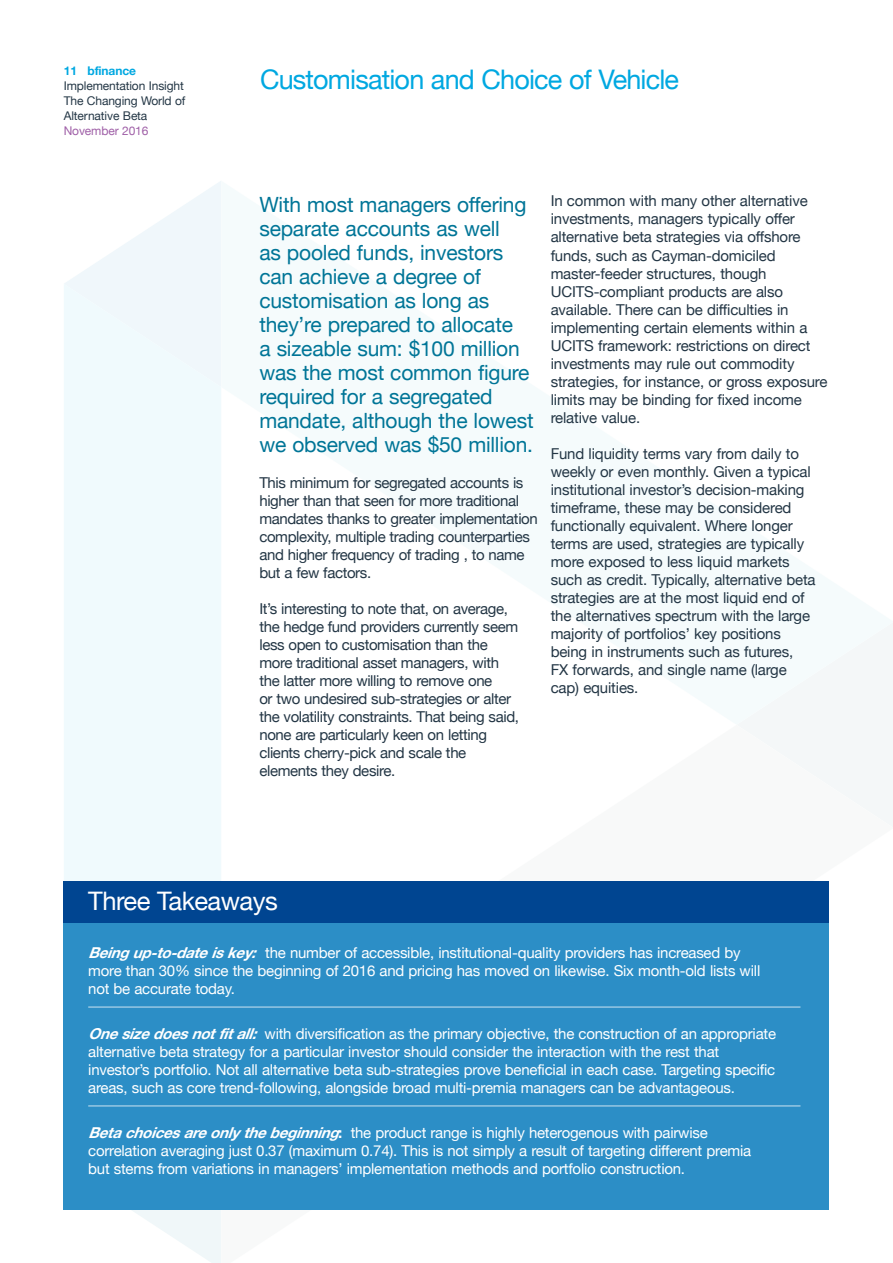
<style>
.page{position:relative;width:893px;height:1263px;background:#fff}
.page>*{position:absolute;margin:0;border:0;box-sizing:border-box;transform-origin:0 0}
.t1{font:27px "Helvetica Neue";letter-spacing:-.03em;color:#00a8e1}
.t2{font:25.5px "Helvetica Neue";letter-spacing:-.02em;color:#fff}
.t3{font:21px/24px "Helvetica Neue";letter-spacing:-.01em;color:#007597}
.t4{font:15px/18px "Helvetica Neue";letter-spacing:-.01em;color:#233645}
.t5{font:15px/18px "Helvetica Neue";letter-spacing:-.015em;color:#fff}
.t6{font:12px/15px "Helvetica Neue";letter-spacing:-.01em;color:#233645}
.t7{font:12px "Helvetica Neue";letter-spacing:-.01em;color:#9f5fa7}
.t8{font:700 12px "Helvetica Neue";letter-spacing:-.01em;color:#00a8e1}
.s1{font-weight:700;font-style:italic}
.s2{font-weight:700}
</style>
<div class="page">
<svg style="left:64px;top:1209px;width:157px;height:54px"></svg>
<svg style="left:64px;top:181px;width:157px;height:103px"></svg>
<div style="left:738px;top:623px;width:155px;height:102px;background:#f4f7f8"></div>
<div style="left:64px;top:284px;width:157px;height:597px;background:#f0fafd"></div>
<svg style="left:221px;top:725px;width:672px;height:485px"></svg>
<div style="left:64px;top:881px;width:765px;height:328px;background:#2c8ec6"></div>
<div style="left:64px;top:881px;width:765px;height:41px;background:#004591"></div>
<hr style="left:88px;top:1006px;width:712px;height:2px;background:#fff">
<hr style="left:88px;top:1105px;width:712px;height:1px;background:#fff">
<p class="t8" style="left:64px;top:62px;width:74px">11 bfinance</p>
<p class="t6" style="left:64px;top:79px;width:123px">Implementation Insight<br>The Changing World of<br>Alternative Beta</p>
<p class="t7" style="left:64px;top:123px;width:86px">November 2016</p>
<h1 class="t1" style="left:260px;top:60px;width:421px">Customisation and Choice of Vehicle</h1>
<p class="t3" style="left:259px;top:194px;width:276px">With most managers offering separate accounts as well<br>as pooled funds, investors can achieve a degree of customisation as long as they’re prepared to allocate<br>a sizeable sum: $100 million was the most common figure required for a segregated mandate, although the lowest we observed was $50 million.</p>
<p class="t4" style="left:259px;top:475px;width:280px">This minimum for segregated accounts is higher than that seen for more traditional mandates thanks to greater implementation complexity, multiple trading counterparties and higher frequency of trading , to name but a few factors.</p>
<p class="t4" style="left:259px;top:601px;width:261px">It’s interesting to note that, on average, the hedge fund providers currently seem less open to customisation than the more traditional asset managers, with the latter more willing to remove one<br>or two undesired sub-strategies or alter the volatility constraints. That being said, none are particularly keen on letting clients cherry-pick and scale the elements they desire.</p>
<p class="t4" style="left:551px;top:193px;width:278px">In common with many other alternative investments, managers typically offer alternative beta strategies via offshore funds, such as Cayman-domiciled master-feeder structures, though UCITS-compliant products are also available. There can be difficulties in implementing certain elements within a UCITS framework: restrictions on direct investments may rule out commodity strategies, for instance, or gross exposure limits may be binding for fixed income relative value.</p>
<p class="t4" style="left:551px;top:445px;width:266px">Fund liquidity terms vary from daily to weekly or even monthly. Given a typical institutional investor’s decision-making timeframe, these may be considered functionally equivalent. Where longer terms are used, strategies are typically more exposed to less liquid markets such as credit. Typically, alternative beta strategies are at the most liquid end of the alternatives spectrum with the large majority of portfolios’ key positions being in instruments such as futures,<br>FX forwards, and single name (large cap) equities.</p>
<h2 class="t2" style="left:88px;top:882px;width:191px">Three Takeaways</h2>
<p class="t5" style="left:88px;top:944px;width:674px"><span class="s1">Beingup-to-dateiskey:</span> the number of accessible, institutional-quality providers has increased by more than 30% since the beginning of 2016 and pricing has moved on likewise. Six month-old lists will not be accurate today.</p>
<p class="t5" style="left:88px;top:1025px;width:689px"><span class="s1">Onesizedoesnotfitall:</span>with diversification as the primary objective, the construction of an appropriate alternative beta strategy for a particular investor should consider the interaction with the rest that investor’s portfolio. Not all alternative beta sub-strategies prove beneficial in each case. Targeting specific areas, such as core trend-following, alongside broad multi-premia managers can be advantageous.</p>
<p class="t5" style="left:88px;top:1124px;width:664px"><span class="s1">Betachoicesareonlythebeginning</span><span class="s2">:</span> the product range is highly heterogenous with pairwise correlation averaging just 0.37 (maximum 0.74). This is not simply a result of targeting different premia but stems from variations in managers’ implementation methods and portfolio construction.</p>
</div>
